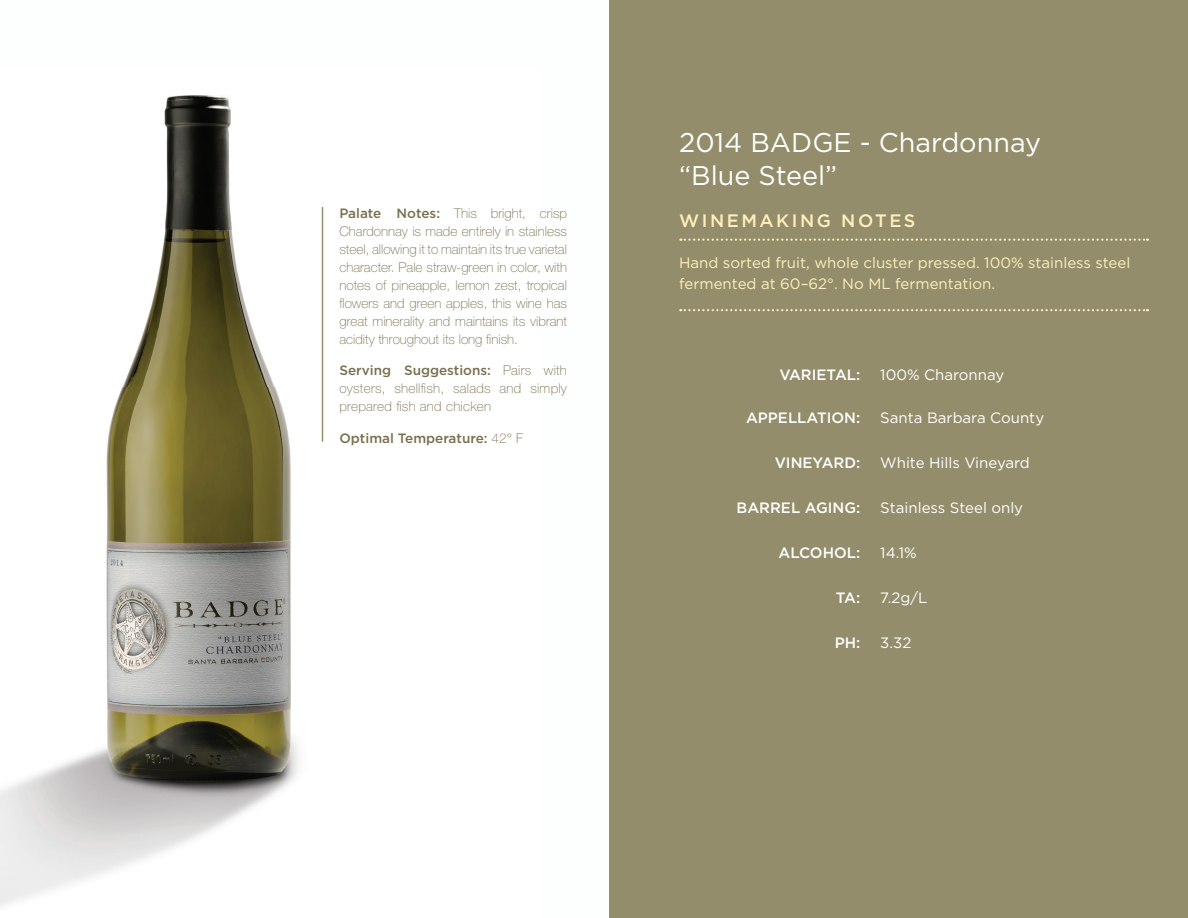
<style>
.page{position:relative;width:1188px;height:918px;background:#fff}
.page>*{position:absolute;margin:0;border:0;box-sizing:border-box;transform-origin:0 0}
.t1{font:27px/33px "Gotham";color:#fff}
.t2{font:500 18px "Gotham";letter-spacing:.14em;color:#feefbc}
.t3{font:15px/21px "Gotham";color:#feefbc}
.t4{font:15px "Gotham";color:#fff}
.t5{font:500 15px "Gotham";color:#fff}
.t6{font:100 13.5px/18px "Helvetica Neue";letter-spacing:.01em;color:#796f4c;text-align:justify}
.t7{font:500 13.5px "Gotham";color:#796f4c}
.s1{font-family:"Gotham";font-weight:500}
.s2{font-family:"Helvetica Neue";font-weight:100}
</style>
<div class="page">
<div style="left:610px;top:0;width:578px;height:918px;background:#948d6c"></div>
<svg style="left:680px;top:239px;width:468px;height:2px"></svg>
<svg style="left:680px;top:309px;width:468px;height:2px"></svg>
<img style="left:0;top:95px;width:324px;height:811px">
<hr style="left:322px;top:207px;width:1px;height:235px;background:#948d6c">
<p class="t6" style="left:339px;top:204px;width:229px"><span class="s1">Palate Notes:</span> This bright, crisp Chardonnay is made entirely in stainless steel, allowing it to maintain its true varietal character. Pale straw-green in color, with notes of pineapple, lemon zest, tropical flowers and green apples, this wine has great minerality and maintains its vibrant acidity throughout its long finish.</p>
<p class="t7" style="left:339px;top:362px;width:229px">Serving Suggestions: <span class="s2">Pairs with</span></p>
<p class="t6" style="left:339px;top:379px;width:229px">oysters, shellfish, salads and simply prepared fish and chicken</p>
<p class="t7" style="left:339px;top:429px;width:185px">Optimal Temperature: <span class="s2">42° F</span></p>
<h1 class="t1" style="left:679px;top:125px;width:363px">2014 BADGE - Chardonnay “Blue Steel”</h1>
<h2 class="t2" style="left:679px;top:208px;width:238px">WINEMAKING NOTES</h2>
<p class="t3" style="left:679px;top:252px;width:453px">Hand sorted fruit, whole cluster pressed. 100% stainless steel fermented at 60–62°. No ML fermentation.</p>
<p class="t5" style="left:779px;top:364px;width:82px">VARIETAL:</p>
<p class="t5" style="left:746px;top:408px;width:116px">APPELLATION:</p>
<p class="t5" style="left:775px;top:453px;width:87px">VINEYARD:</p>
<p class="t5" style="left:737px;top:498px;width:125px">BARREL AGING:</p>
<p class="t5" style="left:779px;top:543px;width:83px">ALCOHOL:</p>
<p class="t5" style="left:836px;top:588px;width:26px">TA:</p>
<p class="t5" style="left:835px;top:633px;width:27px">PH:</p>
<p class="t4" style="left:880px;top:365px;width:125px">100% Charonnay</p>
<p class="t4" style="left:880px;top:408px;width:165px">Santa Barbara County</p>
<p class="t4" style="left:880px;top:453px;width:151px">White Hills Vineyard</p>
<p class="t4" style="left:880px;top:498px;width:144px">Stainless Steel only</p>
<p class="t4" style="left:880px;top:543px;width:38px">14.1%</p>
<p class="t4" style="left:880px;top:588px;width:48px">7.2g/L</p>
<p class="t4" style="left:880px;top:633px;width:33px">3.32</p>
</div>
